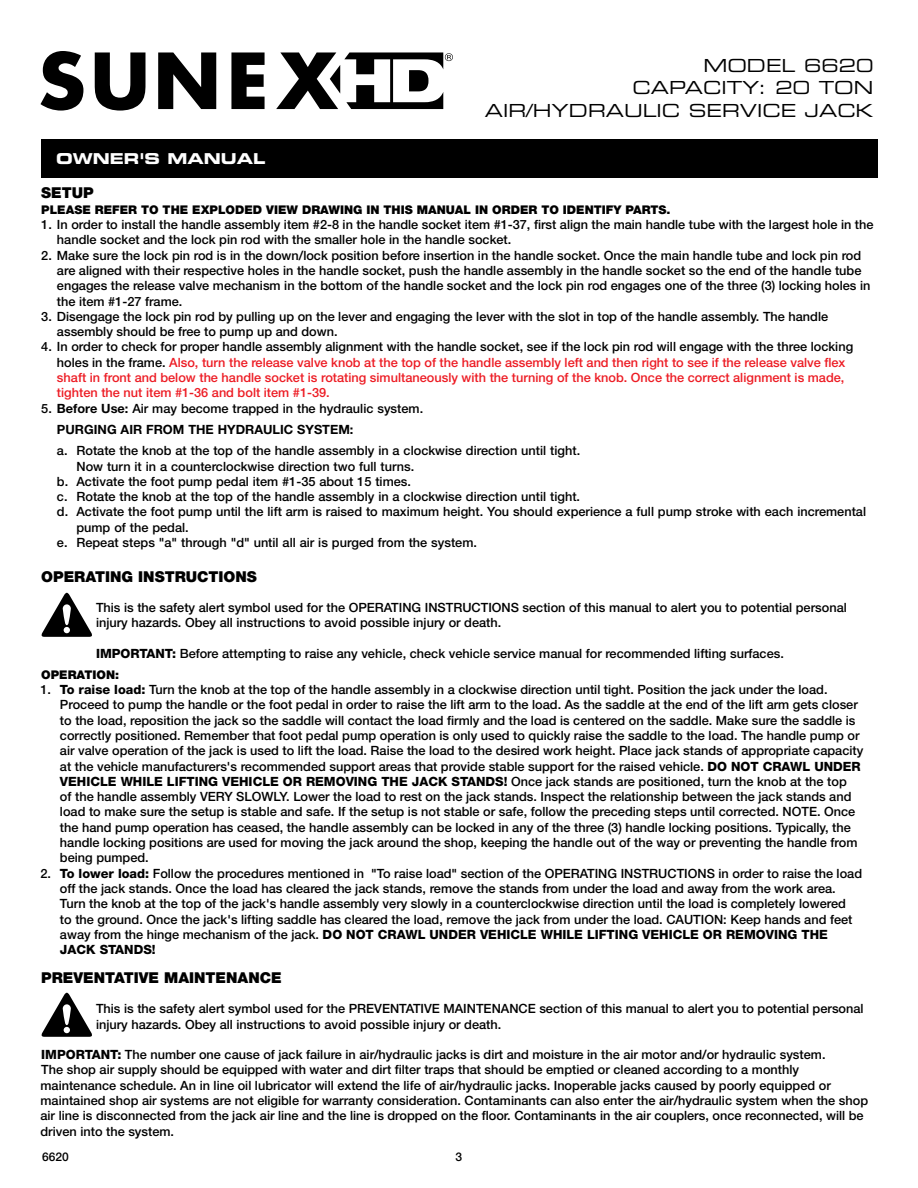
<style>
.page{position:relative;width:918px;height:1188px;background:#fff}
.page>*{position:absolute;margin:0;border:0;box-sizing:border-box;transform-origin:0 0}
.t1{font:18px/22.5px "Eurostile LT Std Ex 2";color:#000;text-align:right}
.t2{font:900 15px "Helvetica Neue LT Std";color:#000}
.t3{font:15px "Eurostile LT Std Bold Ex 2";color:#fff}
.t4{font:500 12.75px/15.3px "Helvetica Neue LT Std";color:#000}
.t5{font:500 12.75px/15.3px "Helvetica Neue LT Std";color:#ed1c24}
.t6{font:700 12.75px/21.3px "Helvetica Neue LT Std";color:#000}
.t7{font:900 12px "Helvetica Neue LT Std";color:#000}
.t8{font:500 12px "Helvetica Neue LT Std";color:#000}
.s1{color:#000}
.s2{font-weight:500}
.s3{font-weight:800}
</style>
<div class="page">
<div style="left:41px;top:139px;width:837px;height:39px;background:#000"></div>
<svg style="left:41px;top:51px;width:42px;height:60px"></svg>
<svg style="left:95px;top:52px;width:51px;height:59px"></svg>
<svg style="left:158px;top:52px;width:58px;height:57px"></svg>
<svg style="left:231px;top:52px;width:34px;height:57px"></svg>
<svg style="left:276px;top:52px;width:177px;height:57px"></svg>
<svg style="left:41px;top:593px;width:51px;height:44px"></svg>
<svg style="left:41px;top:993px;width:51px;height:44px"></svg>
<p class="t3" style="left:56px;top:148px;width:211px">OWNER'S MANUAL</p>
<h1 class="t1" style="left:485px;top:53px;width:390px">MODEL 6620<br>CAPACITY: 20 TON<br>AIR/HYDRAULIC SERVICE JACK</h1>
<p class="t2" style="left:41px;top:184px;width:54px">SETUP</p>
<p class="t7" style="left:41px;top:202px;width:631px">PLEASE REFER TO THE EXPLODED VIEW DRAWING IN THIS MANUAL IN ORDER TO IDENTIFY PARTS.</p>
<p class="t4" style="left:57px;top:217px;width:818px;text-indent:-16px">1. In order to install the handle assembly item #2-8 in the handle socket item #1-37, first align the main handle tube with the largest hole in the handle socket and the lock pin rod with the smaller hole in the handle socket.</p>
<p class="t4" style="left:57px;top:247px;width:815px;text-indent:-16px">2. Make sure the lock pin rod is in the down/lock position before insertion in the handle socket. Once the main handle tube and lock pin rod are aligned with their respective holes in the handle socket, push the handle assembly in the handle socket so the end of the handle tube engages the release valve mechanism in the bottom of the handle socket and the lock pin rod engages one of the three (3) locking holes in the item #1-27 frame.</p>
<p class="t4" style="left:57px;top:309px;width:773px;text-indent:-16px">3. Disengage the lock pin rod by pulling up on the lever and engaging the lever with the slot in top of the handle assembly. The handle assembly should be free to pump up and down.</p>
<p class="t5" style="left:57px;top:339px;width:798px;text-indent:-16px"><span class="s1">4. In order to check for proper handle assembly alignment with the handle socket, see if the lock pin rod will engage with the three locking holes in the frame.</span> Also, turn the release valve knob at the top of the handle assembly left and then right to see if the release valve flex shaft in front and below the handle socket is rotating simultaneously with the turning of the knob. Once the correct alignment is made, tighten the nut item #1-36 and bolt item #1-39.</p>
<p class="t6" style="left:57px;top:397px;width:368px;text-indent:-16px"><span class="s2">5.</span> Before Use: <span class="s2">Air may become trapped in the hydraulic system.<br></span>PURGING AIR FROM THE HYDRAULIC SYSTEM:</p>
<p class="t4" style="left:57px;top:443px;width:525px">a. Rotate the knob at the top of the handle assembly in a clockwise direction until tight.</p>
<p class="t4" style="left:76px;top:458px;width:339px">Now turn it in a counterclockwise direction two full turns.</p>
<p class="t4" style="left:57px;top:474px;width:356px">b. Activate the foot pump pedal item #1-35 about 15 times.</p>
<p class="t4" style="left:57px;top:489px;width:525px">c. Rotate the knob at the top of the handle assembly in a clockwise direction until tight.</p>
<p class="t4" style="left:57px;top:504px;width:811px">d. Activate the foot pump until the lift arm is raised to maximum height. You should experience a full pump stroke with each incremental</p>
<p class="t4" style="left:76px;top:519px;width:114px">pump of the pedal.</p>
<p class="t4" style="left:57px;top:535px;width:422px">e. Repeat steps "a" through "d" until all air is purged from the system.</p>
<p class="t2" style="left:41px;top:567px;width:217px">OPERATING INSTRUCTIONS</p>
<p class="t4" style="left:96px;top:600px;width:752px">This is the safety alert symbol used for the OPERATING INSTRUCTIONS section of this manual to alert you to potential personal injury hazards. Obey all instructions to avoid possible injury or death.</p>
<p class="t4" style="left:96px;top:646px;width:689px"><span class="s3">IMPORTANT:</span> Before attempting to raise any vehicle, check vehicle service manual for recommended lifting surfaces.</p>
<p class="t7" style="left:41px;top:667px;width:79px">OPERATION:</p>
<p class="t4" style="left:60px;top:682px;width:805px;text-indent:-19px">1. <span class="s3">To raise load:</span> Turn the knob at the top of the handle assembly in a clockwise direction until tight. Position the jack under the load.<br>Proceed to pump the handle or the foot pedal in order to raise the lift arm to the load. As the saddle at the end of the lift arm gets closer to the load, reposition the jack so the saddle will contact the load firmly and the load is centered on the saddle. Make sure the saddle is correctly positioned. Remember that foot pedal pump operation is only used to quickly raise the saddle to the load. The handle pump or air valve operation of the jack is used to lift the load. Raise the load to the desired work height. Place jack stands of appropriate capacity at the vehicle manufacturers's recommended support areas that provide stable support for the raised vehicle. <span class="s3">DO NOT CRAWL UNDER VEHICLE WHILE LIFTING VEHICLE OR REMOVING THE JACK STANDS!</span> Once jack stands are positioned, turn the knob at the top<br>of the handle assembly VERY SLOWLY. Lower the load to rest on the jack stands. Inspect the relationship between the jack stands and load to make sure the setup is stable and safe. If the setup is not stable or safe, follow the preceding steps until corrected. NOTE. Once the hand pump operation has ceased, the handle assembly can be locked in any of the three (3) handle locking positions. Typically, the handle locking positions are used for moving the jack around the shop, keeping the handle out of the way or preventing the handle from being pumped.</p>
<p class="t4" style="left:60px;top:865px;width:804px;text-indent:-19px">2. <span class="s3">To lower load:</span> Follow the procedures mentioned in "To raise load" section of the OPERATING INSTRUCTIONS in order to raise the load off the jack stands. Once the load has cleared the jack stands, remove the stands from under the load and away from the work area.<br>Turn the knob at the top of the jack's handle assembly very slowly in a counterclockwise direction until the load is completely lowered<br>to the ground. Once the jack's lifting saddle has cleared the load, remove the jack from under the load. CAUTION: Keep hands and feet away from the hinge mechanism of the jack. <span class="s3">DO NOT CRAWL UNDER VEHICLE WHILE LIFTING VEHICLE OR REMOVING THE JACK STANDS!</span></p>
<p class="t2" style="left:41px;top:968px;width:242px">PREVENTATIVE MAINTENANCE</p>
<p class="t4" style="left:96px;top:1001px;width:769px">This is the safety alert symbol used for the PREVENTATIVE MAINTENANCE section of this manual to alert you to potential personal injury hazards. Obey all instructions to avoid possible injury or death.</p>
<p class="t4" style="left:40px;top:1047px;width:829px"><span class="s3">IMPORTANT:</span> The number one cause of jack failure in air/hydraulic jacks is dirt and moisture in the air motor and/or hydraulic system.<br>The shop air supply should be equipped with water and dirt filter traps that should be emptied or cleaned according to a monthly maintenance schedule. An in line oil lubricator will extend the life of air/hydraulic jacks. Inoperable jacks caused by poorly equipped or maintained shop air systems are not eligible for warranty consideration. Contaminants can also enter the air/hydraulic system when the shop air line is disconnected from the jack air line and the line is dropped on the floor. Contaminants in the air couplers, once reconnected, will be driven into the system.</p>
<p class="t8" style="left:42px;top:1150px;width:28px">6620</p>
<p class="t8" style="left:456px;top:1150px;width:8px">3</p>
</div>
